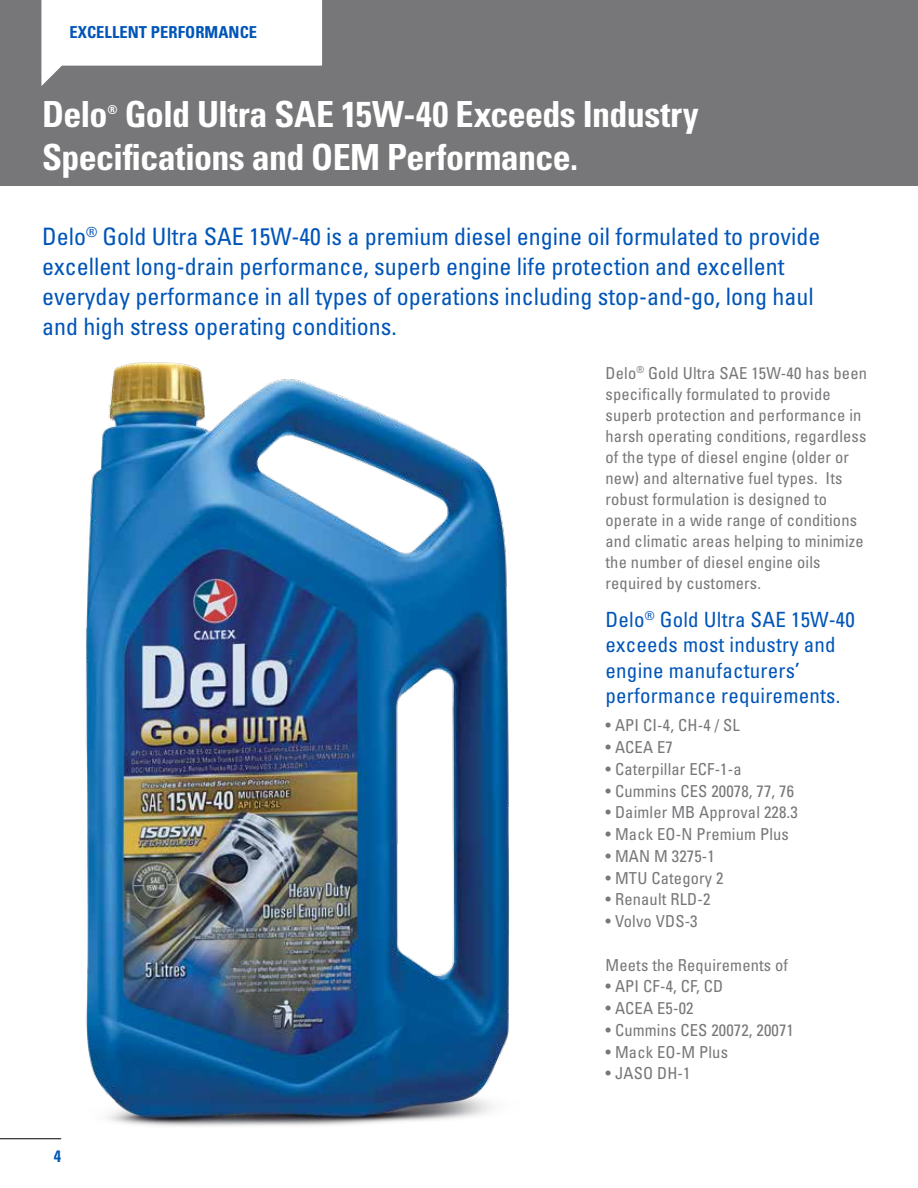
<style>
.page{position:relative;width:918px;height:1188px;background:#fff}
.page>*{position:absolute;margin:0;border:0;box-sizing:border-box;transform-origin:0 0}
.t1{font:700 condensed 36px/43.2px "Univers LT Std";letter-spacing:-.02em;color:#fff}
.t2{font:condensed 24px/30px "Univers LT Std";color:#0055b8}
.t3{font:condensed 21px/25.2px "Univers LT Std";letter-spacing:.01em;color:#0055b8}
.t4{font:condensed 16.5px/21px "Univers LT Std";letter-spacing:.01em;color:#77777a}
.t5{font:700 condensed 16.5px "Univers LT Std";letter-spacing:.005em;color:#0055b8}
.t6{font:700 condensed 12.3px "Univers LT Std";color:#fff}
</style>
<div class="page">
<div style="left:0;top:0;width:918px;height:186px;background:#77777a"></div>
<hr style="left:0;top:1138px;width:61px;height:1px;background:#000">
<svg style="left:41px;top:0;width:281px;height:86px"></svg>
<img style="left:22px;top:362px;width:488px;height:778px">
<p class="t5" style="left:69px;top:22px;width:189px">EXCELLENT PERFORMANCE</p>
<h1 class="t1" style="left:42px;top:92px;width:658px;text-indent:83px">Gold Ultra SAE 15W-40 Exceeds Industry<br>Specifications and OEM Performance.</h1>
<h1 class="t1" style="left:42px;top:92px;width:67px">Delo</h1>
<p class="t6" style="left:108px;top:102px;width:12px">®</p>
<p class="t2" style="left:42px;top:221px;width:780px">Delo<sup>®</sup> Gold Ultra SAE 15W-40 is a premium diesel engine oil formulated to provide excellent long-drain performance, superb engine life protection and excellent everyday performance in all types of operations including stop-and-go, long haul and high stress operating conditions.</p>
<p class="t5" style="left:54px;top:1146px;width:9px">4</p>
<p class="t4" style="left:606px;top:362px;width:263px">Delo<sup>®</sup> Gold Ultra SAE 15W-40 has been specifically formulated to provide superb protection and performance in harsh operating conditions, regardless of the type of diesel engine (older or new) and alternative fuel types. Its robust formulation is designed to operate in a wide range of conditions and climatic areas helping to minimize the number of diesel engine oils required by customers.</p>
<p class="t3" style="left:606px;top:607px;width:251px">Delo<sup>®</sup> Gold Ultra SAE 15W-40 exceeds most industry and engine manufacturers’ performance requirements.</p>
<p class="t4" style="left:606px;top:715px;width:136px">• API CI-4, CH-4 / SL</p>
<p class="t4" style="left:606px;top:737px;width:69px">• ACEA E7</p>
<p class="t4" style="left:606px;top:758px;width:138px">• Caterpillar ECF-1-a</p>
<p class="t4" style="left:606px;top:780px;width:190px">• Cummins CES 20078, 77, 76</p>
<p class="t4" style="left:606px;top:802px;width:194px">• Daimler MB Approval 228.3</p>
<p class="t4" style="left:606px;top:824px;width:185px">• Mack EO-N Premium Plus</p>
<p class="t4" style="left:606px;top:845px;width:111px">• MAN M 3275-1</p>
<p class="t4" style="left:606px;top:867px;width:119px">• MTU Category 2</p>
<p class="t4" style="left:606px;top:889px;width:106px">• Renault RLD-2</p>
<p class="t4" style="left:606px;top:911px;width:94px">• Volvo VDS-3</p>
<p class="t4" style="left:606px;top:954px;width:184px">Meets the Requirements of</p>
<p class="t4" style="left:606px;top:976px;width:119px">• API CF-4, CF, CD</p>
<p class="t4" style="left:606px;top:998px;width:89px">• ACEA E5-02</p>
<p class="t4" style="left:606px;top:1019px;width:190px">• Cummins CES 20072, 20071</p>
<p class="t4" style="left:606px;top:1041px;width:124px">• Mack EO-M Plus</p>
<p class="t4" style="left:606px;top:1063px;width:87px">• JASO DH-1</p>
</div>
